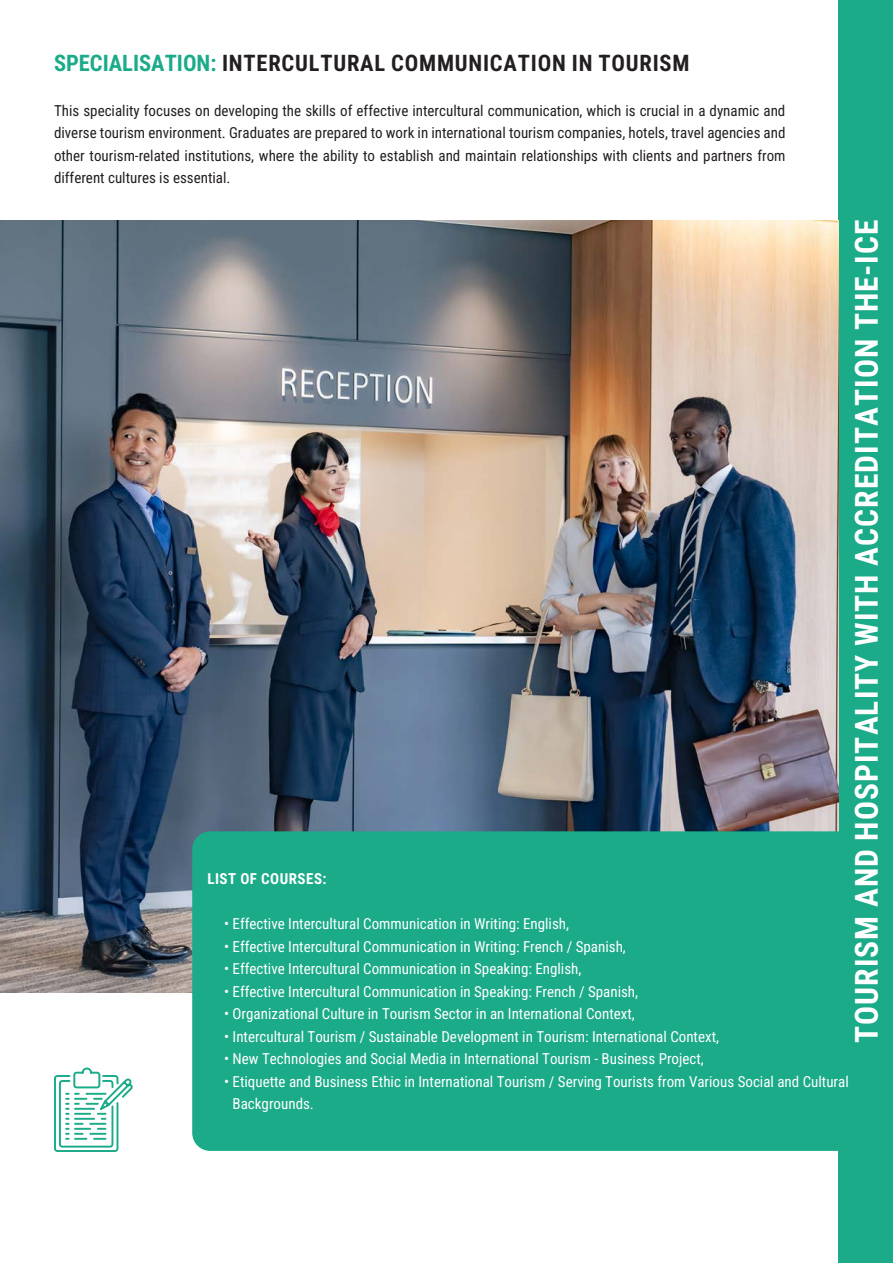
<style>
.page{position:relative;width:893px;height:1263px;background:#fff}
.page>*{position:absolute;margin:0;border:0;box-sizing:border-box;transform-origin:0 0}
.t1{font:31.5px "Roboto Condensed";letter-spacing:.035em;color:#fff}
.t2{font:22.5px "Roboto Condensed";letter-spacing:.035em;color:#231f20}
.t3{font:15px/22.5px "Roboto Condensed";color:#fff}
.t4{font:15px/22.5px "Roboto Condensed";color:#231f20;text-align:justify}
.t5{font:15px "Roboto Condensed";letter-spacing:.035em;color:#fff}
.s1{color:#1cab89}
</style>
<div class="page">
<div style="left:839px;top:0;width:54px;height:1263px;background:#1cab89"></div>
<img style="left:0;top:221px;width:839px;height:772px">
<div style="left:192px;top:831px;width:701px;height:320px;background:#1cab89;border-radius:18px"></div>
<svg style="left:54px;top:1067px;width:79px;height:85px"></svg>
<p class="t2" style="left:54px;top:47px;width:637px"><span class="s1">SPECIALISATION:</span> INTERCULTURAL COMMUNICATION IN TOURISM</p>
<p class="t4" style="left:54px;top:99px;width:733px">This speciality focuses on developing the skills of effective intercultural communication, which is crucial in a dynamic and diverse tourism environment. Graduates are prepared to work in international tourism companies, hotels, travel agencies and other tourism-related institutions, where the ability to establish and maintain relationships with clients and partners from different cultures is essential.</p>
<p class="t1" style="left:844px;top:1043px;width:825px;rotate:-90deg">TOURISM AND HOSPITALITY WITH ACCREDITATION THE-ICE</p>
<p class="t5" style="left:207px;top:868px;width:121px">LIST OF COURSES:</p>
<p class="t3" style="left:224px;top:912px;width:346px">• Effective Intercultural Communication in Writing: English,</p>
<p class="t3" style="left:224px;top:934px;width:403px">• Effective Intercultural Communication in Writing: French / Spanish,</p>
<p class="t3" style="left:224px;top:957px;width:359px">• Effective Intercultural Communication in Speaking: English,</p>
<p class="t3" style="left:224px;top:979px;width:416px">• Effective Intercultural Communication in Speaking: French / Spanish,</p>
<p class="t3" style="left:224px;top:1002px;width:412px">• Organizational Culture in Tourism Sector in an International Context,</p>
<p class="t3" style="left:224px;top:1024px;width:496px">• Intercultural Tourism / Sustainable Development in Tourism: International Context,</p>
<p class="t3" style="left:224px;top:1047px;width:481px">• New Technologies and Social Media in International Tourism - Business Project,</p>
<p class="t3" style="left:233px;top:1069px;width:618px;text-indent:-9px">• Etiquette and Business Ethic in International Tourism / Serving Tourists from Various Social and Cultural<br>Backgrounds.</p>
</div>
